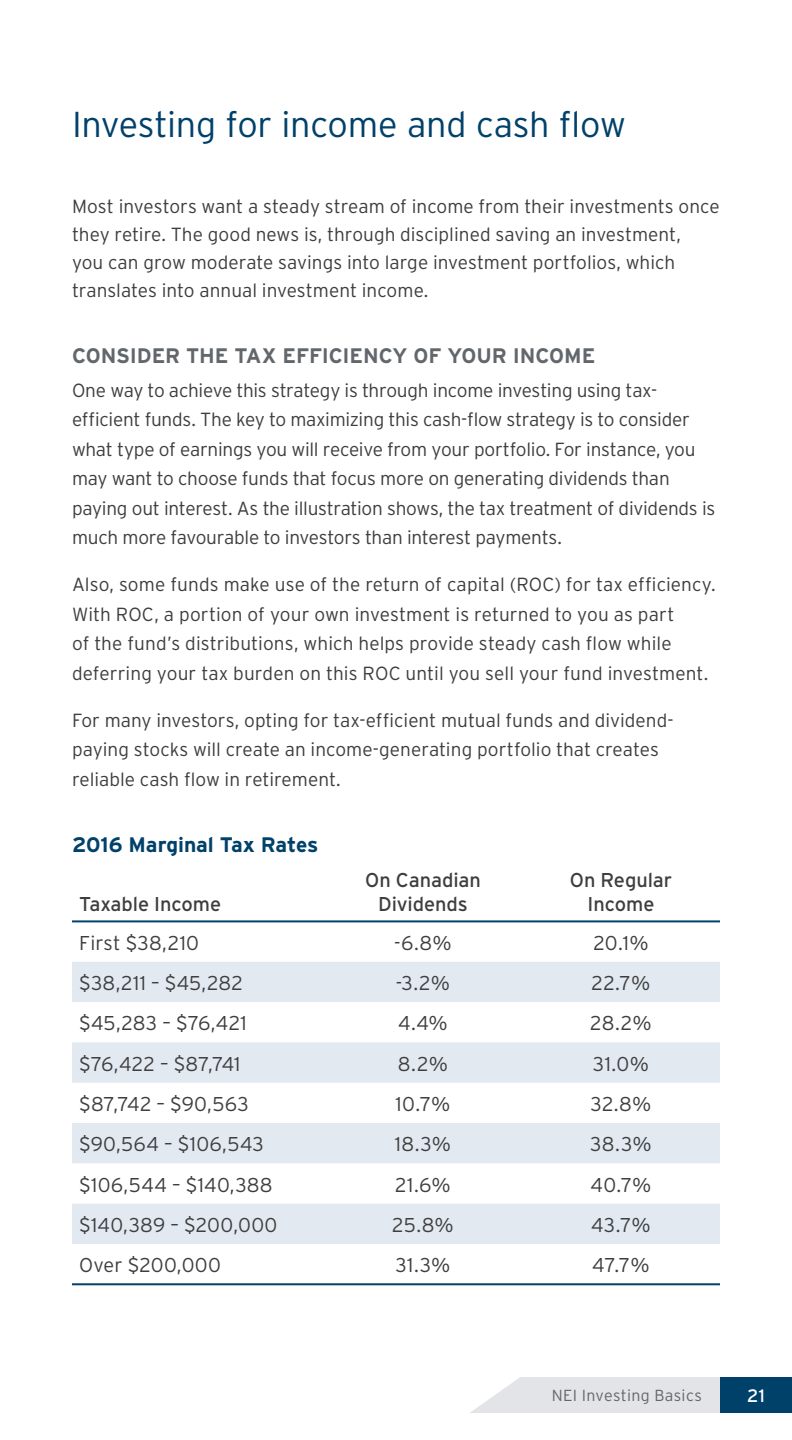
<style>
.page{position:relative;width:792px;height:1440px;background:#fff}
.page>*{position:absolute;margin:0;border:0;box-sizing:border-box;transform-origin:0 0}
.t1{font:300 36px "Interstate";letter-spacing:-.01em;color:#00416a}
.t2{font:700 21px "Interstate";color:#62676c}
.t3{font:700 21px "Interstate";letter-spacing:-.005em;color:#00416a}
.t4{font:300 20px "Interstate";letter-spacing:.01em;color:#3e3e3f}
.t5{font:20px/24px "Interstate";letter-spacing:-.005em;color:#3e3e3f;text-align:center}
.t6{font:300 19px/29.4px "Interstate";letter-spacing:-.005em;color:#3e3e3f}
.t7{font:18px "Interstate";color:#fff}
.t8{font:300 16px "Interstate";letter-spacing:.025em;color:#62676c}
</style>
<div class="page">
<svg style="left:470px;top:1377px;width:250px;height:36px;background:#e4e6e9"></svg>
<div style="left:720px;top:1377px;width:72px;height:36px;background:#00416a"></div>
<svg style="left:72px;top:962px;width:648px;height:282px;fill:#e2e9f1"></svg>
<hr style="left:72px;top:920px;width:252px;height:2px;background:#00416a">
<hr style="left:324px;top:920px;width:198px;height:2px;background:#00416a">
<hr style="left:522px;top:920px;width:198px;height:2px;background:#00416a">
<hr style="left:72px;top:1283px;width:252px;height:2px;background:#00416a">
<hr style="left:324px;top:1283px;width:198px;height:2px;background:#00416a">
<hr style="left:522px;top:1283px;width:198px;height:2px;background:#00416a">
<h1 class="t1" style="left:72px;top:104px;width:556px">Investing for income and cash flow</h1>
<p class="t6" style="left:72px;top:192px;width:649px;line-height:28px">Most investors want a steady stream of income from their investments once they retire. The good news is, through disciplined saving an investment,<br>you can grow moderate savings into large investment portfolios, which translates into annual investment income.</p>
<p class="t2" style="left:72px;top:344px;width:525px">CONSIDER TH E TAX EFFICI ENCY OF YOUR I NCOME</p>
<p class="t6" style="left:72px;top:376px;width:645px">One way to achieve this strategy is through income investing using tax&shy;efficient funds. The key to maximizing this cash-flow strategy is to consider what type of earnings you will receive from your portfolio. For instance, you may want to choose funds that focus more on generating dividends than paying out interest. As the illustration shows, the tax treatment of dividends is much more favourable to investors than interest payments.</p>
<p class="t6" style="left:72px;top:570px;width:645px">Also, some funds make use of the return of capital (ROC) for tax efficiency.<br>With ROC, a portion of your own investment is returned to you as part<br>of the fund’s distributions, which helps provide steady cash flow while deferring your tax burden on this ROC until you sell your fund investment.</p>
<p class="t6" style="left:72px;top:705px;width:603px">For many investors, opting for tax-efficient mutual funds and dividend&shy;paying stocks will create an income-generating portfolio that creates reliable cash flow in retirement.</p>
<p class="t3" style="left:72px;top:833px;width:248px">2016 M ARGINAL TAX RATES</p>
<p class="t5" style="left:79px;top:892px;width:143px">Taxable Income</p>
<p class="t5" style="left:365px;top:868px;width:117px">On Canadian<br>Dividends</p>
<p class="t5" style="left:570px;top:868px;width:104px">On Regular<br>Income</p>
<p class="t4" style="left:79px;top:932px;width:121px">First $38,210</p>
<p class="t4" style="left:394px;top:932px;width:59px">-6.8%</p>
<p class="t4" style="left:593px;top:932px;width:57px">20.1%</p>
<p class="t4" style="left:79px;top:972px;width:165px">$38,211 – $45,282</p>
<p class="t4" style="left:396px;top:972px;width:56px">-3.2%</p>
<p class="t4" style="left:592px;top:972px;width:60px">22.7%</p>
<p class="t4" style="left:79px;top:1012px;width:169px">$45,283 – $76,421</p>
<p class="t4" style="left:398px;top:1012px;width:51px">4.4%</p>
<p class="t4" style="left:590px;top:1012px;width:63px">28.2%</p>
<p class="t4" style="left:79px;top:1052px;width:163px">$76,422 – $87,741</p>
<p class="t4" style="left:398px;top:1052px;width:52px">8.2%</p>
<p class="t4" style="left:593px;top:1052px;width:58px">31.0%</p>
<p class="t4" style="left:79px;top:1093px;width:171px">$87,742 – $90,563</p>
<p class="t4" style="left:396px;top:1093px;width:56px">10.7%</p>
<p class="t4" style="left:591px;top:1093px;width:62px">32.8%</p>
<p class="t4" style="left:79px;top:1133px;width:186px">$90,564 – $106,543</p>
<p class="t4" style="left:395px;top:1133px;width:58px">18.3%</p>
<p class="t4" style="left:590px;top:1133px;width:63px">38.3%</p>
<p class="t4" style="left:79px;top:1173px;width:195px">$106,544 – $140,388</p>
<p class="t4" style="left:395px;top:1173px;width:57px">21.6%</p>
<p class="t4" style="left:590px;top:1173px;width:63px">40.7%</p>
<p class="t4" style="left:79px;top:1214px;width:200px">$140,389 – $200,000</p>
<p class="t4" style="left:392px;top:1214px;width:63px">25.8%</p>
<p class="t4" style="left:591px;top:1214px;width:61px">43.7%</p>
<p class="t4" style="left:79px;top:1254px;width:143px">Over $200,000</p>
<p class="t4" style="left:395px;top:1254px;width:57px">31.3%</p>
<p class="t4" style="left:592px;top:1254px;width:59px">47.7%</p>
<p class="t8" style="left:552px;top:1387px;width:152px">NEI Investing Basics</p>
<p class="t7" style="left:747px;top:1386px;width:19px">21</p>
</div>
